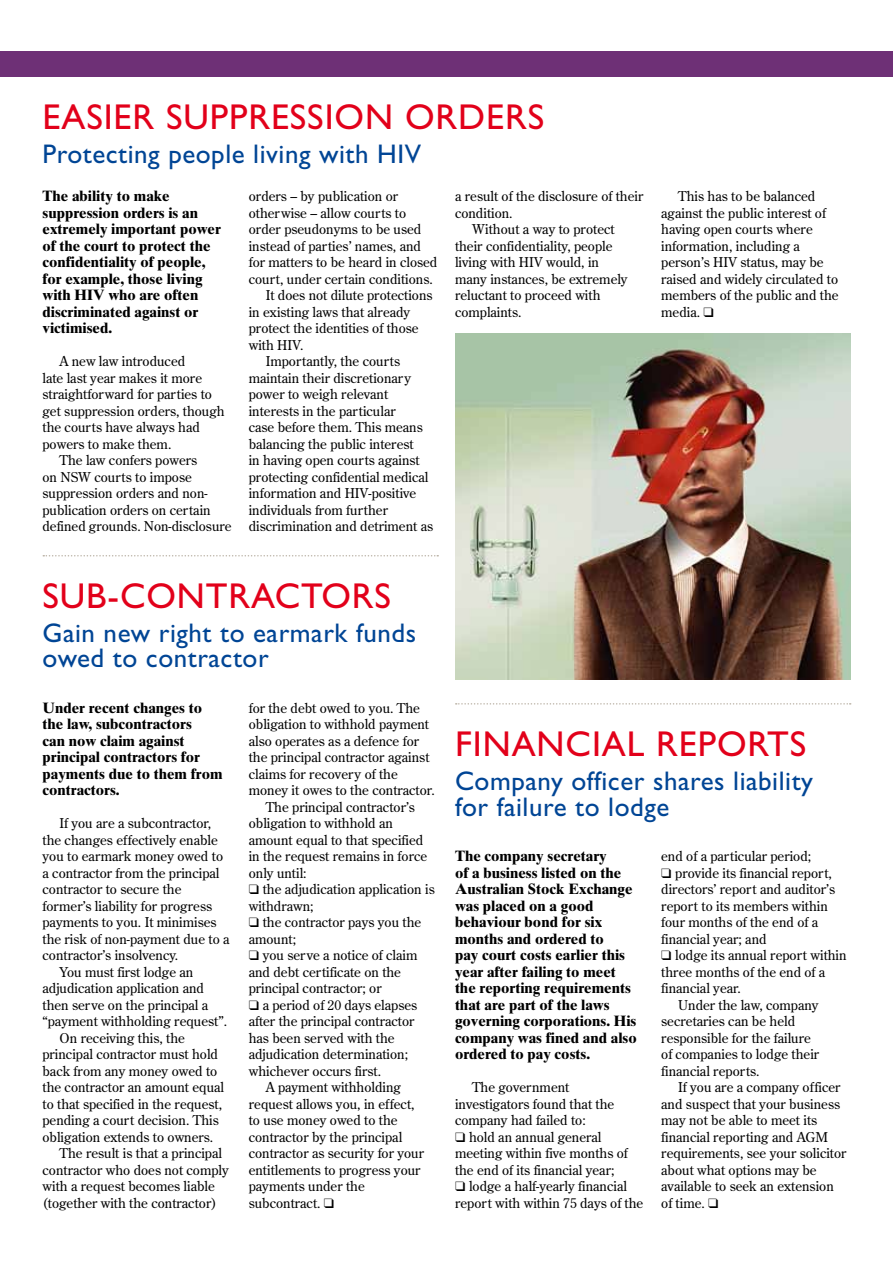
<style>
.page{position:relative;width:893px;height:1263px;background:#fff}
.page>*{position:absolute;margin:0;border:0;box-sizing:border-box;transform-origin:0 0}
.t1{font:36px "Gill Sans";letter-spacing:.025em;color:#e2001a}
.t2{font:27px/25.5px "Gill Sans";letter-spacing:.02em;color:#004595}
.t3{font:700 15px/16.5px "Times Ten";color:#000}
.t4{font:13.5px/16.5px "Century Old Style";color:#000}
</style>
<div class="page">
<div style="left:0;top:51px;width:893px;height:26px;background:#6e3076"></div>
<svg style="left:43px;top:555px;width:395px;height:1px"></svg>
<svg style="left:456px;top:703px;width:395px;height:2px"></svg>
<img style="left:455px;top:333px;width:395px;height:347px">
<h1 class="t1" style="left:43px;top:96px;width:503px">EASIER SUPPRESSION ORDERS</h1>
<h2 class="t2" style="left:43px;top:141px;width:380px">Protecting people living with HIV</h2>
<p class="t3" style="left:43px;top:187px;width:180px">The ability to make suppression orders is an extremely important power of the court to protect the confidentiality of people, for example, those living with HIV who are often discriminated against or victimised.</p>
<p class="t4" style="left:60px;top:352px;width:127px">A new law introduced</p>
<p class="t4" style="left:43px;top:369px;width:161px">late last year makes it more</p>
<p class="t4" style="left:43px;top:385px;width:171px">straightforward for parties to</p>
<p class="t4" style="left:43px;top:402px;width:184px">get suppression orders, though</p>
<p class="t4" style="left:43px;top:418px;width:159px">the courts have always had</p>
<p class="t4" style="left:43px;top:435px;width:130px">powers to make them.</p>
<p class="t4" style="left:60px;top:451px;width:139px">The law confers powers</p>
<p class="t4" style="left:43px;top:468px;width:151px">on NSW courts to impose</p>
<p class="t4" style="left:43px;top:484px;width:167px">suppression orders and non-</p>
<p class="t4" style="left:43px;top:501px;width:170px">publication orders on certain</p>
<p class="t4" style="left:43px;top:517px;width:191px">defined grounds. Non-disclosure</p>
<p class="t4" style="left:249px;top:187px;width:151px">orders – by publication or</p>
<p class="t4" style="left:249px;top:204px;width:159px">otherwise – allow courts to</p>
<p class="t4" style="left:249px;top:220px;width:174px">order pseudonyms to be used</p>
<p class="t4" style="left:249px;top:237px;width:174px">instead of parties’ names, and</p>
<p class="t4" style="left:249px;top:253px;width:190px">for matters to be heard in closed</p>
<p class="t4" style="left:249px;top:270px;width:186px">court, under certain conditions.</p>
<p class="t4" style="left:266px;top:286px;width:168px">It does not dilute protections</p>
<p class="t4" style="left:249px;top:303px;width:163px">in existing laws that already</p>
<p class="t4" style="left:249px;top:319px;width:171px">protect the identities of those</p>
<p class="t4" style="left:249px;top:336px;width:56px">with HIV.</p>
<p class="t4" style="left:266px;top:352px;width:136px">Importantly, the courts</p>
<p class="t4" style="left:249px;top:369px;width:164px">maintain their discretionary</p>
<p class="t4" style="left:249px;top:385px;width:141px">power to weigh relevant</p>
<p class="t4" style="left:249px;top:402px;width:148px">interests in the particular</p>
<p class="t4" style="left:249px;top:418px;width:176px">case before them. This means</p>
<p class="t4" style="left:249px;top:435px;width:166px">balancing the public interest</p>
<p class="t4" style="left:249px;top:451px;width:173px">in having open courts against</p>
<p class="t4" style="left:249px;top:468px;width:181px">protecting confidential medical</p>
<p class="t4" style="left:249px;top:484px;width:169px">information and HIV-positive</p>
<p class="t4" style="left:249px;top:501px;width:141px">individuals from further</p>
<p class="t4" style="left:249px;top:517px;width:186px">discrimination and detriment as</p>
<p class="t4" style="left:455px;top:187px;width:190px">a result of the disclosure of their</p>
<p class="t4" style="left:455px;top:204px;width:59px">condition.</p>
<p class="t4" style="left:472px;top:220px;width:144px">Without a way to protect</p>
<p class="t4" style="left:455px;top:237px;width:159px">their confidentiality, people</p>
<p class="t4" style="left:455px;top:253px;width:146px">living with HIV would, in</p>
<p class="t4" style="left:455px;top:270px;width:174px">many instances, be extremely</p>
<p class="t4" style="left:455px;top:286px;width:147px">reluctant to proceed with</p>
<p class="t4" style="left:455px;top:303px;width:68px">complaints.</p>
<p class="t4" style="left:661px;top:187px;width:179px;text-indent:17px">This has to be balanced against the public interest of having open courts where information, including a person’s HIV status, may be raised and widely circulated to members of the public and the media. ❑</p>
<h1 class="t1" style="left:43px;top:575px;width:188px">sub-Contractors</h1>
<h2 class="t2" style="left:43px;top:620px;width:375px">Gain new right to earmark funds owed to contractor</h2>
<p class="t3" style="left:43px;top:699px;width:182px">Under recent changes to the law, subcontractors<br>can now claim against principal contractors for payments due to them from contractors.</p>
<p class="t4" style="left:60px;top:814px;width:153px">If you are a subcontractor,</p>
<p class="t4" style="left:43px;top:831px;width:177px">the changes effectively enable</p>
<p class="t4" style="left:43px;top:847px;width:182px">you to earmark money owed to</p>
<p class="t4" style="left:43px;top:864px;width:178px">a contractor from the principal</p>
<p class="t4" style="left:43px;top:880px;width:140px">contractor to secure the</p>
<p class="t4" style="left:43px;top:897px;width:171px">former’s liability for progress</p>
<p class="t4" style="left:43px;top:913px;width:176px">payments to you. It minimises</p>
<p class="t4" style="left:43px;top:930px;width:189px">the risk of non-payment due to a</p>
<p class="t4" style="left:43px;top:946px;width:137px">contractor’s insolvency.</p>
<p class="t4" style="left:60px;top:963px;width:135px">You must first lodge an</p>
<p class="t4" style="left:43px;top:979px;width:163px">adjudication application and</p>
<p class="t4" style="left:43px;top:996px;width:167px">then serve on the principal a</p>
<p class="t4" style="left:43px;top:1012px;width:186px">“payment withholding request”.</p>
<p class="t4" style="left:60px;top:1029px;width:127px">On receiving this, the</p>
<p class="t4" style="left:43px;top:1045px;width:177px">principal contractor must hold</p>
<p class="t4" style="left:43px;top:1062px;width:176px">back from any money owed to</p>
<p class="t4" style="left:43px;top:1078px;width:183px">the contractor an amount equal</p>
<p class="t4" style="left:43px;top:1095px;width:181px">to that specified in the request,</p>
<p class="t4" style="left:43px;top:1111px;width:178px">pending a court decision. This</p>
<p class="t4" style="left:43px;top:1128px;width:172px">obligation extends to owners.</p>
<p class="t4" style="left:60px;top:1144px;width:164px">The result is that a principal</p>
<p class="t4" style="left:43px;top:1161px;width:188px">contractor who does not comply</p>
<p class="t4" style="left:43px;top:1177px;width:174px">with a request becomes liable</p>
<p class="t4" style="left:43px;top:1194px;width:176px">(together with the contractor)</p>
<p class="t4" style="left:249px;top:699px;width:173px">for the debt owed to you. The</p>
<p class="t4" style="left:249px;top:715px;width:182px">obligation to withhold payment</p>
<p class="t4" style="left:249px;top:732px;width:172px">also operates as a defence for</p>
<p class="t4" style="left:249px;top:748px;width:182px">the principal contractor against</p>
<p class="t4" style="left:249px;top:765px;width:151px">claims for recovery of the</p>
<p class="t4" style="left:249px;top:781px;width:187px">money it owes to the contractor.</p>
<p class="t4" style="left:266px;top:798px;width:151px">The principal contractor’s</p>
<p class="t4" style="left:249px;top:814px;width:146px">obligation to withhold an</p>
<p class="t4" style="left:249px;top:831px;width:176px">amount equal to that specified</p>
<p class="t4" style="left:249px;top:847px;width:180px">in the request remains in force</p>
<p class="t4" style="left:249px;top:864px;width:59px">only until:</p>
<p class="t4" style="left:249px;top:880px;width:187px">❑ the adjudication application is withdrawn;</p>
<p class="t4" style="left:249px;top:913px;width:174px">❑ the contractor pays you the amount;</p>
<p class="t4" style="left:249px;top:946px;width:170px">❑ you serve a notice of claim and debt certificate on the principal contractor; or</p>
<p class="t4" style="left:249px;top:996px;width:170px">❑ a period of 20 days elapses after the principal contractor has been served with the adjudication determination; whichever occurs first.</p>
<p class="t4" style="left:249px;top:1078px;width:177px;text-indent:17px">A payment withholding request allows you, in effect, to use money owed to the contractor by the principal contractor as security for your entitlements to progress your payments under the subcontract. ❑</p>
<h1 class="t1" style="left:455px;top:723px;width:350px">FINANCIAL REPORTs</h1>
<h2 class="t2" style="left:455px;top:768px;width:359px">Company officer shares liability for failure to lodge</h2>
<p class="t3" style="left:455px;top:847px;width:183px">The company secretary<br>of a business listed on the<br>Australian Stock Exchange was placed on a good behaviour bond for six months and ordered to<br>pay court costs earlier this year after failing to meet the reporting requirements that are part of the laws governing corporations. His company was fined and also ordered to pay costs.</p>
<p class="t4" style="left:455px;top:1078px;width:161px;text-indent:17px">The government investigators found that the company had failed to:</p>
<p class="t4" style="left:455px;top:1128px;width:174px">❑ hold an annual general meeting within five months of the end of its financial year;</p>
<p class="t4" style="left:455px;top:1177px;width:190px">❑ lodge a half-yearly financial report with within 75 days of the</p>
<p class="t4" style="left:661px;top:847px;width:151px">end of a particular period;</p>
<p class="t4" style="left:661px;top:864px;width:175px">❑ provide its financial report, directors’ report and auditor’s report to its members within four months of the end of a financial year; and</p>
<p class="t4" style="left:661px;top:946px;width:187px">❑ lodge its annual report within</p>
<p class="t4" style="left:661px;top:963px;width:166px">three months of the end of a</p>
<p class="t4" style="left:661px;top:979px;width:81px">financial year.</p>
<p class="t4" style="left:678px;top:996px;width:142px">Under the law, company</p>
<p class="t4" style="left:661px;top:1012px;width:135px">secretaries can be held</p>
<p class="t4" style="left:661px;top:1029px;width:151px">responsible for the failure</p>
<p class="t4" style="left:661px;top:1045px;width:159px">of companies to lodge their</p>
<p class="t4" style="left:661px;top:1062px;width:100px">financial reports.</p>
<p class="t4" style="left:678px;top:1078px;width:164px">If you are a company officer</p>
<p class="t4" style="left:661px;top:1095px;width:180px">and suspect that your business</p>
<p class="t4" style="left:661px;top:1111px;width:158px">may not be able to meet its</p>
<p class="t4" style="left:661px;top:1128px;width:169px">financial reporting and AGM</p>
<p class="t4" style="left:661px;top:1144px;width:187px">requirements, see your solicitor</p>
<p class="t4" style="left:661px;top:1161px;width:157px">about what options may be</p>
<p class="t4" style="left:661px;top:1177px;width:174px">available to seek an extension</p>
<p class="t4" style="left:661px;top:1194px;width:59px">of time. ❑</p>
</div>
